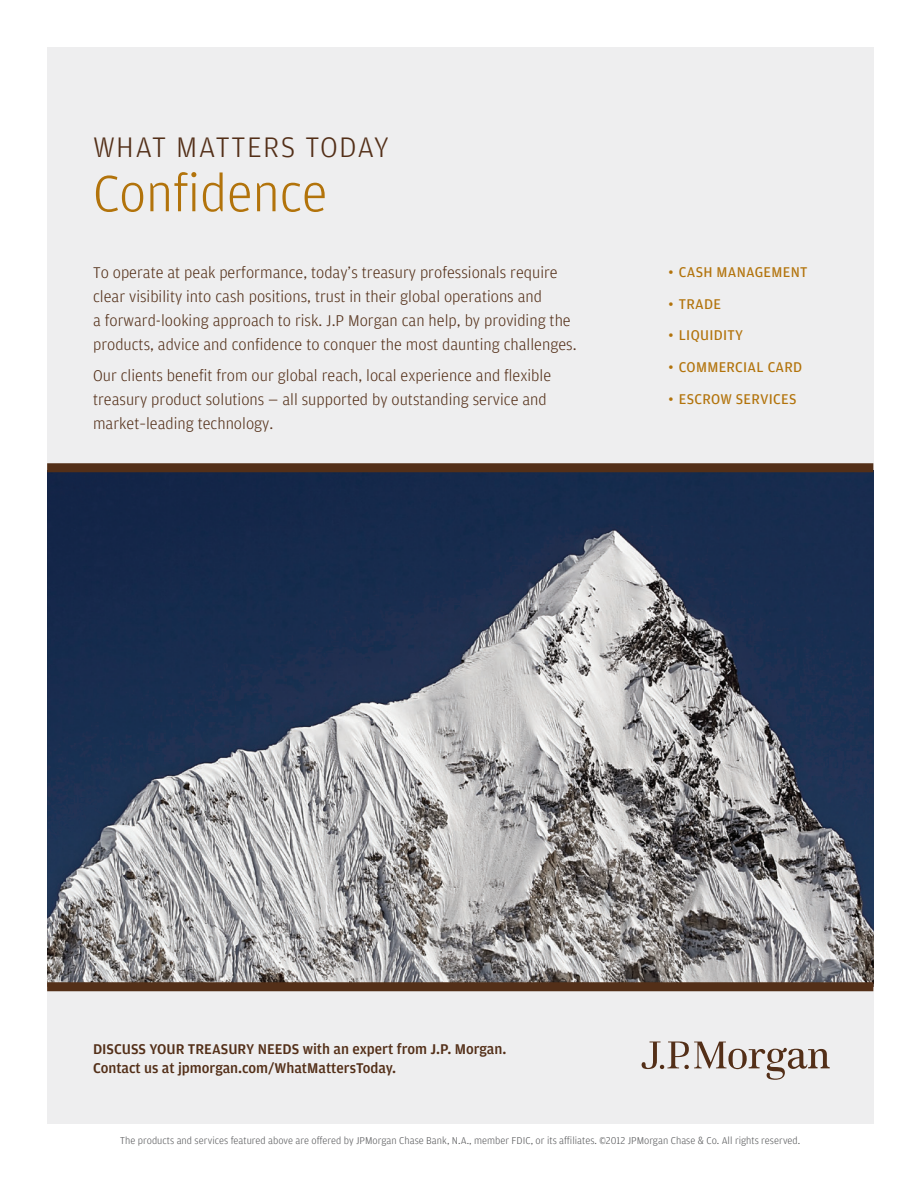
<style>
.page{position:relative;width:918px;height:1188px;background:#fff}
.page>*{position:absolute;margin:0;border:0;box-sizing:border-box;transform-origin:0 0}
.t1{font:300 54px "Amplitude";color:#b2730b}
.t2{font:300 30px "Amplitude";color:#532f18}
.t3{font:300 16.5px/24px "Amplitude";color:#532f18}
.t4{font:500 15px/19.5px "Amplitude";color:#532f18}
.t5{font:15px "Amplitude";letter-spacing:.02em;color:#b2730b}
.t6{font:300 10.5px "Amplitude";color:#57585a}
</style>
<div class="page">
<div style="left:47px;top:47px;width:826px;height:1076px;background:#eeeeef"></div>
<img style="left:47px;top:472px;width:826px;height:510px">
<svg style="left:642px;top:1042px;width:188px;height:38px"></svg>
<div style="left:47px;top:463px;width:826px;height:9px;background:#532f18"></div>
<div style="left:47px;top:982px;width:826px;height:9px;background:#532f18"></div>
<p class="t2" style="left:93px;top:128px;width:297px">What Matters today</p>
<p class="t1" style="left:93px;top:159px;width:236px">Confidence</p>
<p class="t3" style="left:93px;top:261px;width:485px">to operate at peak performance, today’s treasury professionals require clear visibility into cash positions, trust in their global operations and<br>a forward-looking approach to risk. J.P Morgan can help, by providing the products, advice and confidence to conquer the most daunting challenges.</p>
<p class="t3" style="left:93px;top:363px;width:460px">our clients benefit from our global reach, local experience and flexible treasury product solutions — all supported by outstanding service and market–leading technology.</p>
<p class="t5" style="left:668px;top:263px;width:141px">• CASH MANAGEMENT</p>
<p class="t5" style="left:668px;top:294px;width:54px">• TRADE</p>
<p class="t5" style="left:668px;top:326px;width:76px">• LIQUIDITY</p>
<p class="t5" style="left:668px;top:358px;width:135px">• COMMERCIAL CARD</p>
<p class="t5" style="left:668px;top:389px;width:130px">• ESCROW SERVICES</p>
<p class="t4" style="left:93px;top:1038px;width:415px">DISCUSS YOUR TREASURY NEEDS with an expert from J.P. Morgan.<br>Contact us at jpmorgan.com/WhatMattersToday.</p>
<p class="t6" style="left:120px;top:1134px;width:681px">the products and services featured above are offered by JPMorgan Chase Bank, N.a., member FdIC, or its affiliates. ©2012 JPMorgan Chase &amp; Co. all rights reserved.</p>
</div>
